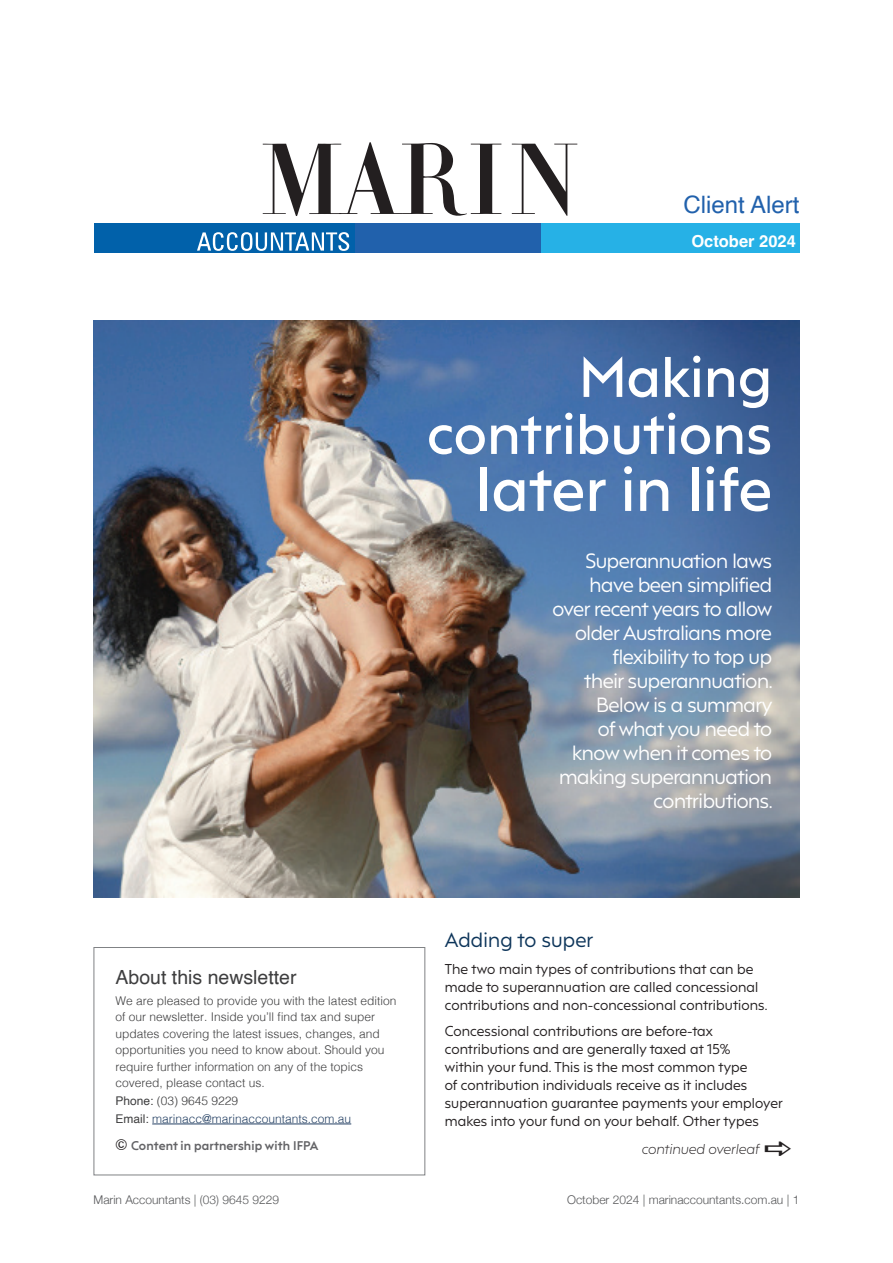
<style>
.page{position:relative;width:893px;height:1263px;background:#fff}
.page>*{position:absolute;margin:0;border:0;box-sizing:border-box;transform-origin:0 0}
.t1{font:600 58.5px "F37 Hooj";letter-spacing:.01em;color:#fff}
.t2{font:600 54px/57px "F37 Hooj";letter-spacing:.01em;color:#fff;text-align:right}
.t3{font:24px "Helvetica";color:#2161ac}
.t4{font:19.5px/24px "F37 Hooj";letter-spacing:-.02em;color:#fff;text-align:right}
.t5{font:19.5px "Helvetica";color:#3e3e3f}
.t6{font:19.5px "F37 Hooj";letter-spacing:.01em;color:#0d355a}
.t7{font:700 16.5px "Helvetica";color:#fff}
.t8{font:13.5px/18px "F37 Hooj";letter-spacing:.01em;color:#231f20}
.t9{font:italic 300 13.5px "F37 Hooj";letter-spacing:.01em;color:#231f20}
.t10{font:300 12px/16.5px "Helvetica";color:#3e3e3f}
.t11{font:300 12px "Helvetica Neue";color:#57585a}
.t12{font:300 12px/18px "Helvetica";color:#254164}
.t13{font:700 12px "F37 Hooj";letter-spacing:.01em;color:#636366}
.s1{font-weight:400;color:#3e3e3f}
.s2{color:#3e3e3f}
</style>
<div class="page">
<img style="left:94px;top:321px;width:705px;height:576px">
<div style="left:450px;top:223px;width:349px;height:30px;background:#26b1e6"></div>
<div style="left:94px;top:223px;width:264px;height:30px;background:#0161aa"></div>
<svg style="left:197px;top:232px;width:152px;height:19px"></svg>
<svg style="left:512px;top:144px;width:65px;height:72px"></svg>
<svg style="left:263px;top:142px;width:238px;height:74px"></svg>
<hr style="left:152px;top:1123px;width:199px;height:1px;background:#254164">
<div style="left:94px;top:947px;width:331px;height:228px;border:1px solid #808285"></div>
<div style="left:355px;top:223px;width:186px;height:30px;background:#2161ac"></div>
<h3 class="t3" style="left:683px;top:186px;width:118px">Client Alert</h3>
<p class="t7" style="left:691px;top:231px;width:106px">October 2024</p>
<h2 class="t2" style="left:427px;top:343px;width:346px">Making contributions</h2>
<h1 class="t1" style="left:477px;top:439px;width:297px">later in life</h1>
<h3 class="t4" style="left:552px;top:547px;width:222px">Superannuation laws have been simplified over recent years to allow older Australians more flexibility to top up<br>their superannuation.<br>Below is a summary<br>of what you need to know when it comes to making superannuation contributions.</h3>
<h3 class="t5" style="left:116px;top:962px;width:182px">About this newsletter</h3>
<p class="t10" style="left:116px;top:991px;width:282px">We are pleased to provide you with the latest edition of our newsletter. Inside you’ll find tax and super updates covering the latest issues, changes, and opportunities you need to know about. Should you require further information on any of the topics covered, please contact us.</p>
<p class="t12" style="left:116px;top:1091px;width:237px"><span class="s1">Phone:</span> <span class="s2">(03) 9645 9229<br></span><span class="s1">Email:</span> marinacc@marinaccountants.com.au</p>
<p class="t13" style="left:131px;top:1135px;width:189px">Content in partnership with IFPA</p>
<h3 class="t6" style="left:445px;top:923px;width:150px">Adding to super</h3>
<p class="t8" style="left:445px;top:958px;width:324px">The two main types of contributions that can be made to superannuation are called concessional contributions and non-concessional contributions.</p>
<p class="t8" style="left:445px;top:1020px;width:340px">Concessional contributions are before-tax contributions and are generally taxed at 15%<br>within your fund. This is the most common type<br>of contribution individuals receive as it includes superannuation guarantee payments your employer makes into your fund on your behalf. Other types</p>
<p class="t9" style="left:641px;top:1138px;width:119px">continued overleaf</p>
<p class="t11" style="left:94px;top:1190px;width:187px">Marin Accountants | (03) 9645 9229</p>
<p class="t11" style="left:567px;top:1190px;width:234px">October 2024 | marinaccountants.com.au | 1</p>
</div>
